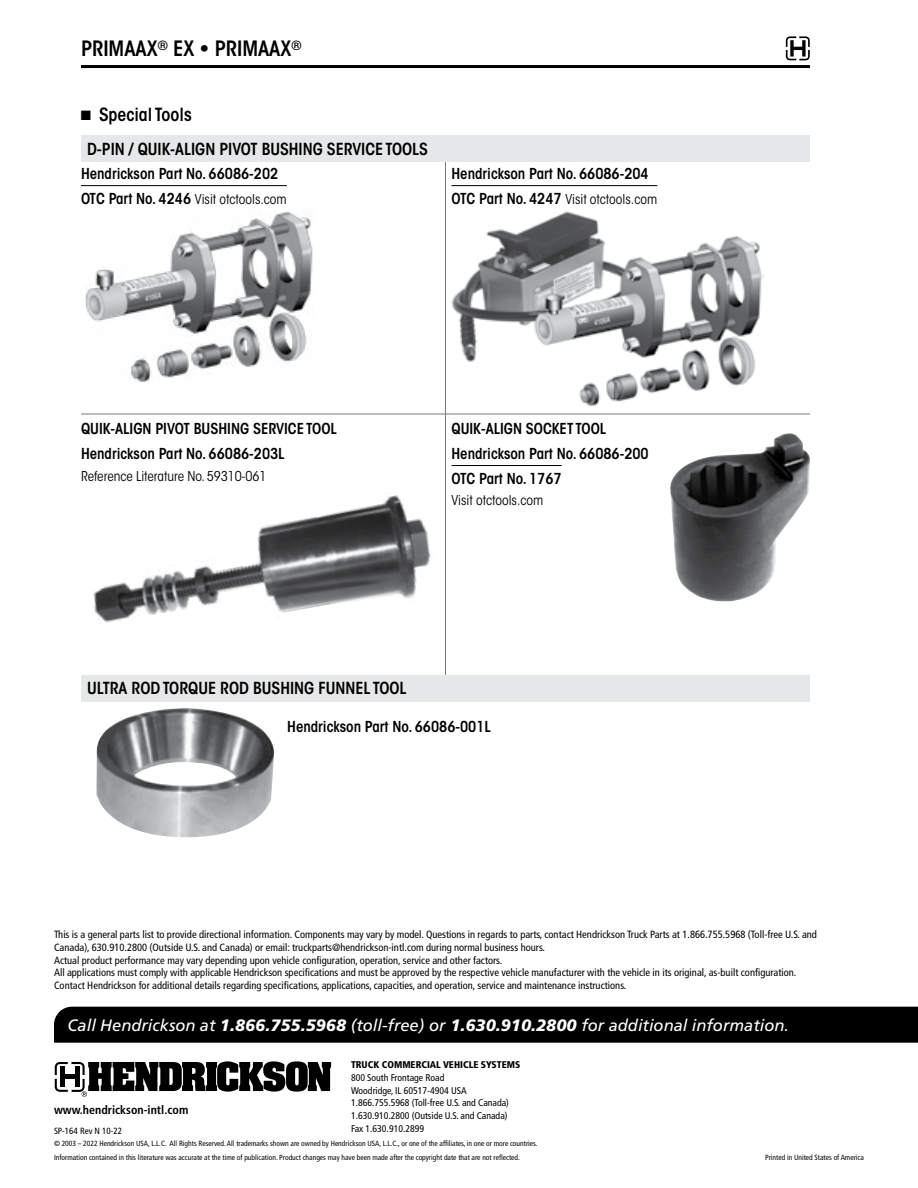
<style>
.page{position:relative;width:918px;height:1188px;background:#fff}
.page>*{position:absolute;margin:0;border:0;box-sizing:border-box;transform-origin:0 0}
.t1{font:600 condensed 21px "ITC Avant Garde Std";color:#000}
.t2{font:600 condensed 18px "ITC Avant Garde Std";color:#000}
.t3{font:italic 16.5px "Frutiger LT Pro";color:#fff}
.t4{font:600 condensed 16.5px "ITC Avant Garde Std";color:#000}
.t5{font:600 condensed 15px/24.9px "ITC Avant Garde Std";color:#000}
.t6{font:condensed 13.5px "ITC Avant Garde Std";color:#000}
.t7{font:700 condensed 12px "Frutiger LT Std";color:#000}
.t8{font:condensed 10.5px/12.6px "Frutiger LT Std";color:#000}
.t9{font:condensed 9.75px/12.8px "Frutiger LT Std";color:#000}
.t10{font:900 condensed 9.75px "Frutiger LT Std";color:#000}
.t11{font:condensed 9px "Frutiger LT Std";color:#000}
.t12{font:condensed 7.5px/13.5px "Frutiger LT Std";color:#000}
.s1{font-weight:600;font-size:15px}
.s2{font-weight:900}
</style>
<div class="page">
<div style="left:54px;top:1007px;width:864px;height:36px;background:#000"></div>
<svg style="left:55px;top:1061px;width:276px;height:36px"></svg>
<svg style="left:81px;top:135px;width:729px;height:567px"></svg>
<hr style="left:445px;top:162px;width:1px;height:252px;background:#77787b">
<hr style="left:81px;top:414px;width:365px;height:1px;background:#77787b">
<hr style="left:446px;top:414px;width:364px;height:1px;background:#77787b">
<hr style="left:445px;top:414px;width:1px;height:261px;background:#77787b">
<hr style="left:81px;top:185px;width:206px;height:1px;background:#000">
<hr style="left:452px;top:185px;width:205px;height:1px;background:#000">
<img style="left:81px;top:483px;width:369px;height:176px">
<hr style="left:452px;top:465px;width:110px;height:1px;background:#000">
<img style="left:86px;top:211px;width:229px;height:171px">
<img style="left:451px;top:211px;width:312px;height:196px">
<img style="left:670px;top:433px;width:140px;height:168px">
<img style="left:96px;top:708px;width:179px;height:130px">
<hr style="left:81px;top:65px;width:729px;height:3px;background:#000">
<svg style="left:786px;top:36px;width:24px;height:25px"></svg>
<h1 class="t1" style="left:81px;top:35px;width:222px">PRIMAAX<sup>®</sup> EX • PRIMAAX<sup>®</sup></h1>
<h2 class="t2" style="left:81px;top:104px;width:112px">■ Special Tools</h2>
<h3 class="t4" style="left:87px;top:138px;width:343px">D-PIN / QUIK-ALIGN PIVOT BUSHING SERVICE TOOLS</h3>
<h3 class="t5" style="left:81px;top:161px;width:199px">Hendrickson Part No. 66086-202</h3>
<p class="t6" style="left:81px;top:191px;width:207px"><span class="s1">OTC Part No. 4246</span> Visit otctools. com</p>
<h3 class="t5" style="left:452px;top:161px;width:199px">Hendrickson Part No. 66086-204</h3>
<p class="t6" style="left:452px;top:191px;width:207px"><span class="s1">OTC Part No. 4247</span> Visit otctools. com</p>
<h3 class="t5" style="left:81px;top:416px;width:257px">QUIK-ALIGN PIVOT BUSHING SERVICE TOOL<br>Hendrickson Part No. 66086-203L</h3>
<p class="t6" style="left:81px;top:468px;width:187px">Reference Literature No. 59310-061</p>
<h3 class="t5" style="left:452px;top:416px;width:199px">QUIK-ALIGN SOCKET TOOL<br>Hendrickson Part No. 66086-200<br>OTC Part No. 1767</h3>
<p class="t6" style="left:452px;top:492px;width:93px">Visit otctools. com</p>
<h3 class="t4" style="left:87px;top:678px;width:321px">ULTRA ROD TORQUE ROD BUSHING FUNNEL TOOL</h3>
<h3 class="t5" style="left:287px;top:714px;width:205px">Hendrickson Part No. 66086‑001L</h3>
<p class="t8" style="left:54px;top:929px;width:764px">This is a general parts list to provide directional information. Components may vary by model. Questions in regards to parts, contact Hendrickson Truck Parts at 1.866.755.5968 (Toll-free U.S. and Canada), 630.910.2800 (Outside U.S. and Canada) or email: truckparts@hendrickson-intl.com during normal business hours.<br>Actual product performance may vary depending upon vehicle configuration, operation, service and other factors.<br>All applications must comply with applicable Hendrickson specifications and must be approved by the respective vehicle manufacturer with the vehicle in its original, as-built configuration.<br>Contact Hendrickson for additional details regarding specifications, applications, capacities, and operation, service and maintenance instructions.</p>
<h3 class="t3" style="left:68px;top:1015px;width:723px">Call Hendrickson at <span class="s2">1.866.755.5968</span> (toll-free) or <span class="s2">1.630.910.2800</span> for additional information.</h3>
<p class="t10" style="left:351px;top:1059px;width:171px">TRUCK COMMERCIAL VEHICLE SYSTEMS</p>
<p class="t9" style="left:351px;top:1071px;width:160px">800 South Frontage Road<br>Woodridge, IL 60517-4904 USA<br>1.866.755.5968 (Toll-free U.S. and Canada)<br>1.630.910.2800 (Outside U.S. and Canada)<br>Fax 1.630.910.2899</p>
<p class="t7" style="left:54px;top:1103px;width:136px">www.hendrickson-intl.com</p>
<p class="t11" style="left:54px;top:1126px;width:70px">SP-164 Rev N 10-22</p>
<p class="t12" style="left:54px;top:1137px;width:485px">© 2003 – 2022 Hendrickson USA, L.L.C. All Rights Reserved. All trademarks shown are owned by Hendrickson USA, L.L.C., or one of the affiliates, in one or more countries.<br>Information contained in this literature was accurate at the time of publication. Product changes may have been made after the copyright date that are not reflected.</p>
<p class="t12" style="left:765px;top:1151px;width:100px">Printed in United States of America</p>
</div>
